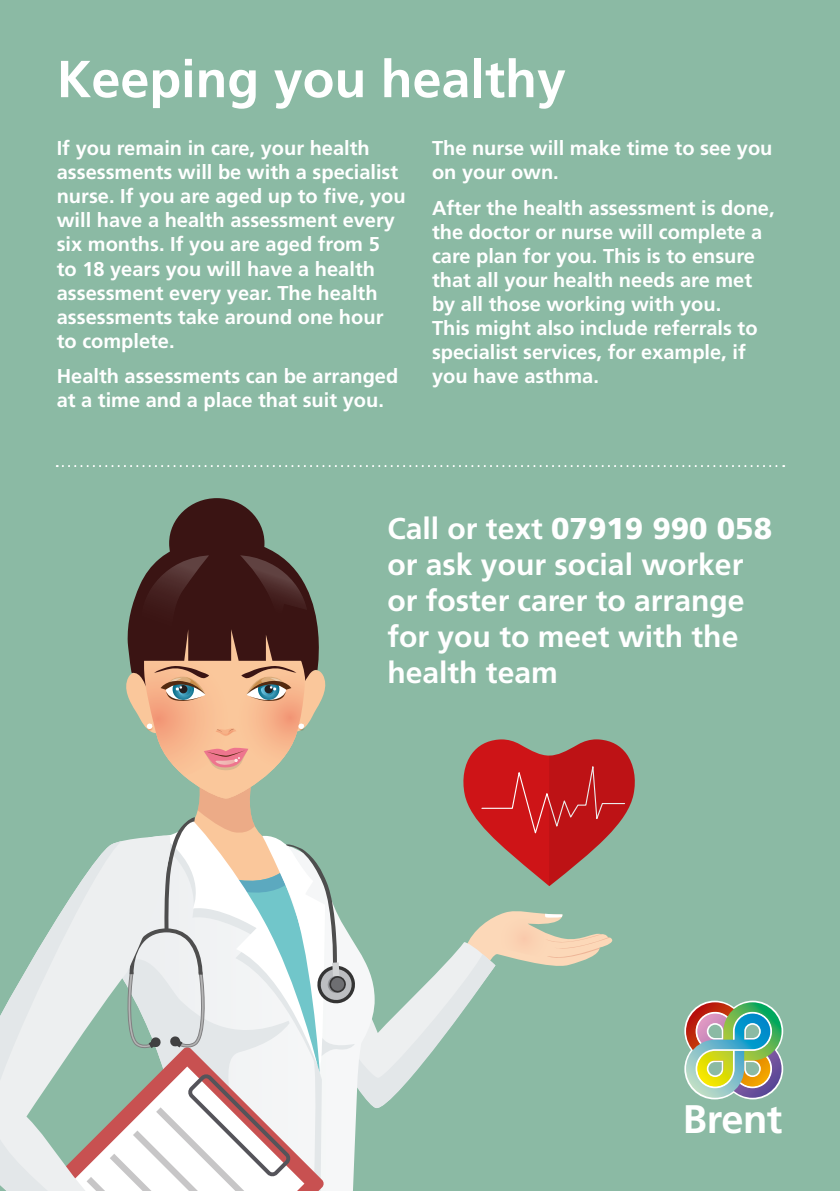
<style>
.page{position:relative;width:840px;height:1191px;background:#fff}
.page>*{position:absolute;margin:0;border:0;box-sizing:border-box;transform-origin:0 0}
.t1{font:700 52px "Frutiger";color:#fff}
.t2{font:700 39.8px "Frutiger";letter-spacing:-.015em;color:#fff}
.t3{font:700 30px/36px "Frutiger";color:#fff}
.t4{font:700 20px/24px "Frutiger";color:#fff}
.s1{font-weight:900}
</style>
<div class="page">
<div style="left:0;top:0;width:839px;height:1191px;background:#8bbaa4"></div>
<img style="left:684px;top:1000px;width:98px;height:99px">
<svg style="left:57px;top:465px;width:726px;height:2px"></svg>
<div style="left:169px;top:498px;width:95px;height:90px;background:#3a1413;border-radius:50%"></div>
<svg style="left:126px;top:536px;width:509px;height:655px"></svg>
<svg style="left:123px;top:835px;width:53px;height:356px"></svg>
<svg style="left:0;top:841px;width:129px;height:350px"></svg>
<h1 class="t1" style="left:57px;top:49px;width:510px">Keeping you healthy</h1>
<p class="t4" style="left:57px;top:136px;width:350px">If you remain in care, your health assessments will be with a specialist nurse. If you are aged up to five, you will have a health assessment every six months. If you are aged from 5<br>to 18 years you will have a health assessment every year. The health assessments take around one hour to complete.</p>
<p class="t4" style="left:57px;top:364px;width:343px">Health assessments can be arranged at a time and a place that suit you.</p>
<p class="t4" style="left:432px;top:136px;width:342px">The nurse will make time to see you on your own.</p>
<p class="t4" style="left:432px;top:196px;width:344px">After the health assessment is done, the doctor or nurse will complete a care plan for you. This is to ensure that all your health needs are met by all those working with you.<br>This might also include referrals to specialist services, for example, if you have asthma.</p>
<h3 class="t3" style="left:387px;top:510px;width:386px">Call or text <span class="s1">07919 990 058 </span>or ask your social worker or foster carer to arrange for you to meet with the health team</h3>
<h2 class="t2" style="left:682px;top:1095px;width:101px">Brent</h2>
</div>
